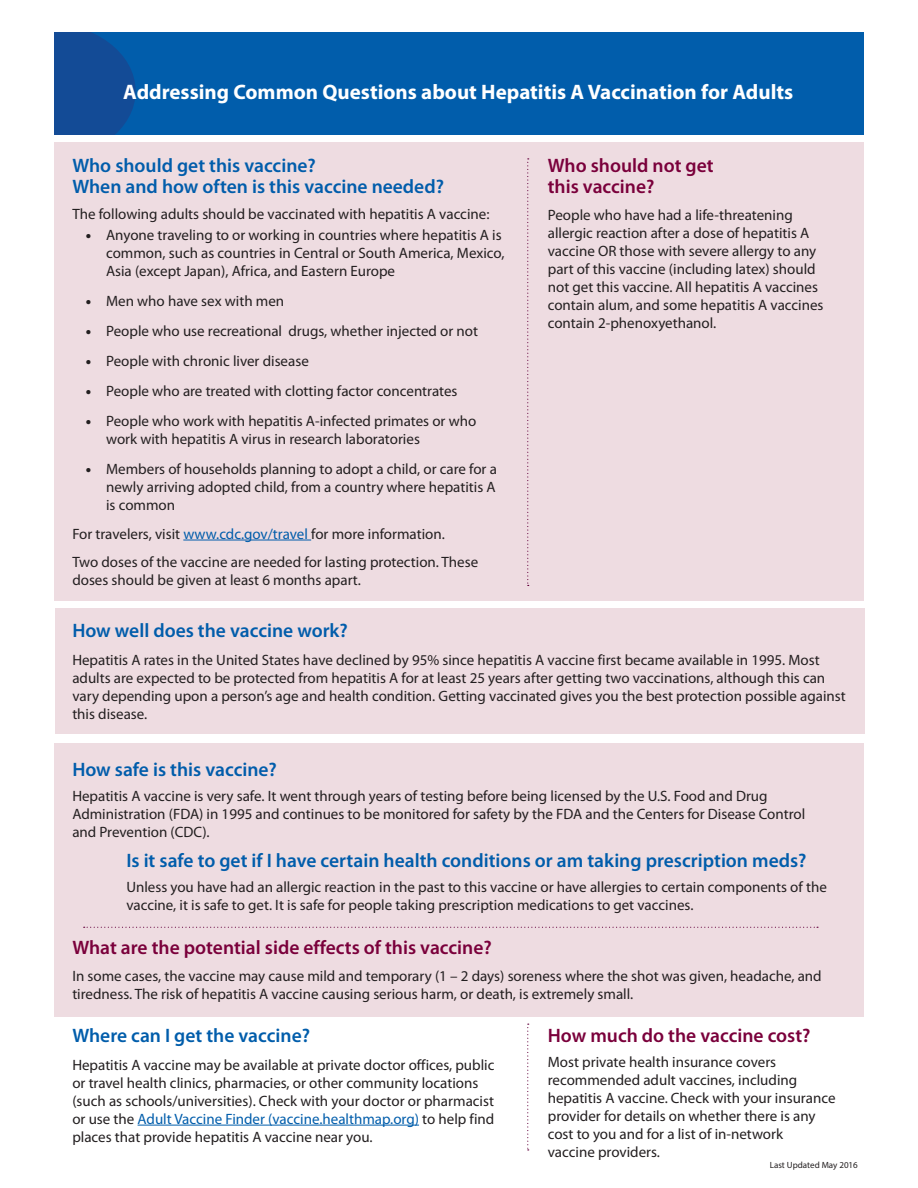
<style>
.page{position:relative;width:918px;height:1188px;background:#fff}
.page>*{position:absolute;margin:0;border:0;box-sizing:border-box;transform-origin:0 0}
.t1{font:700 21px "Myriad Pro";color:#fff}
.t2{font:600 19.5px/21px "Myriad Pro";color:#015dab}
.t3{font:600 19.5px/21px "Myriad Pro";color:#7a003b}
.t4{font:15px/18px "Myriad Pro";color:#231f20}
.t5{font:9px "Myriad Pro";color:#231f20}
.s1{font-weight:900}
.s2{color:#015dab}
</style>
<div class="page">
<div style="left:54px;top:32px;width:810px;height:103px;background:#015dab"></div>
<svg style="left:54px;top:32px;width:82px;height:103px;background:#104d98"></svg>
<div style="left:54px;top:142px;width:809px;height:458px;background:#eedce1"></div>
<div style="left:54px;top:743px;width:809px;height:273px;background:#eedce1"></div>
<div style="left:55px;top:609px;width:810px;height:125px;background:#eedce1"></div>
<hr style="left:183px;top:540px;width:128px;height:1px;background:#015dab">
<svg style="left:527px;top:158px;width:2px;height:428px"></svg>
<svg style="left:527px;top:1024px;width:2px;height:126px"></svg>
<svg style="left:84px;top:927px;width:734px;height:1px"></svg>
<hr style="left:138px;top:1125px;width:281px;height:1px;background:#015dab">
<h2 class="t1" style="left:123px;top:81px;width:672px">Addressing Common Questions about Hepatitis A Vaccination for Adults</h2>
<h3 class="t2" style="left:72px;top:155px;width:373px">Who should get this vaccine?<br>When and how often is this vaccine needed?</h3>
<p class="t4" style="left:72px;top:205px;width:419px">The following adults should be vaccinated with hepatitis A vaccine:</p>
<p class="t4" style="left:106px;top:227px;width:400px;text-indent:-20px"><span class="s1">•</span> Anyone traveling to or working in countries where hepatitis A is common, such as countries in Central or South America, Mexico,<br>Asia (except Japan), Africa, and Eastern Europe</p>
<p class="t4" style="left:106px;top:293px;width:180px">Men who have sex with men</p>
<p class="t4" style="left:106px;top:322px;width:374px">People who use recreational drugs, whether injected or not</p>
<p class="t4" style="left:106px;top:352px;width:204px">People with chronic liver disease</p>
<p class="t4" style="left:106px;top:382px;width:353px">People who are treated with clotting factor concentrates</p>
<p class="t4" style="left:106px;top:412px;width:372px">People who work with hepatitis A-infected primates or who work with hepatitis A virus in research laboratories</p>
<p class="t4" style="left:106px;top:460px;width:392px;text-align:justify">Members of households planning to adopt a child, or care for a newly arriving adopted child, from a country where hepatitis A is common</p>
<p class="t4" style="left:72px;top:525px;width:374px">For travelers, visit <span class="s2">www.cdc.gov/travel</span> for more information.</p>
<p class="t4" style="left:72px;top:554px;width:407px">Two doses of the vaccine are needed for lasting protection. These doses should be given at least 6 months apart.</p>
<h3 class="t3" style="left:548px;top:155px;width:167px">Who should not get this vaccine?</h3>
<p class="t4" style="left:548px;top:206px;width:277px">People who have had a life-threatening allergic reaction after a dose of hepatitis A vaccine OR those with severe allergy to any part of this vaccine (including latex) should not get this vaccine. All hepatitis A vaccines contain alum, and some hepatitis A vaccines contain 2-phenoxyethanol.</p>
<h3 class="t2" style="left:72px;top:621px;width:277px">How well does the vaccine work?</h3>
<p class="t4" style="left:72px;top:651px;width:775px">Hepatitis A rates in the United States have declined by 95% since hepatitis A vaccine first became available in 1995. Most adults are expected to be protected from hepatitis A for at least 25 years after getting two vaccinations, although this can vary depending upon a person’s age and health condition. Getting vaccinated gives you the best protection possible against this disease.</p>
<h3 class="t2" style="left:72px;top:759px;width:206px">How safe is this vaccine?</h3>
<p class="t4" style="left:72px;top:787px;width:734px">Hepatitis A vaccine is very safe. It went through years of testing before being licensed by the U.S. Food and Drug<br>Administration (FDA) in 1995 and continues to be monitored for safety by the FDA and the Centers for Disease Control and Prevention (CDC).</p>
<h3 class="t2" style="left:126px;top:851px;width:682px">Is it safe to get if I have certain health conditions or am taking prescription meds?</h3>
<p class="t4" style="left:126px;top:879px;width:702px">Unless you have had an allergic reaction in the past to this vaccine or have allergies to certain components of the vaccine, it is safe to get. It is safe for people taking prescription medications to get vaccines.</p>
<h3 class="t3" style="left:72px;top:937px;width:421px">What are the potential side effects of this vaccine?</h3>
<p class="t4" style="left:72px;top:967px;width:751px">In some cases, the vaccine may cause mild and temporary (1 – 2 days) soreness where the shot was given, headache, and tiredness. The risk of hepatitis A vaccine causing serious harm, or death, is extremely small.</p>
<h3 class="t2" style="left:72px;top:1026px;width:239px">Where can I get the vaccine?</h3>
<p class="t4" style="left:72px;top:1056px;width:424px">Hepatitis A vaccine may be available at private doctor offices, public or travel health clinics, pharmacies, or other community locations (such as schools/universities). Check with your doctor or pharmacist or use the <span class="s2">Adult Vaccine Finder (vaccine.healthmap.org)</span> to help find places that provide hepatitis A vaccine near you.</p>
<h3 class="t3" style="left:548px;top:1026px;width:264px">How much do the vaccine cost?</h3>
<p class="t4" style="left:548px;top:1054px;width:289px">Most private health insurance covers recommended adult vaccines, including hepatitis A vaccine. Check with your insurance provider for details on whether there is any cost to you and for a list of in-network<br>vaccine providers.</p>
<p class="t5" style="left:770px;top:1160px;width:90px">Last Updated May 2016</p>
</div>
